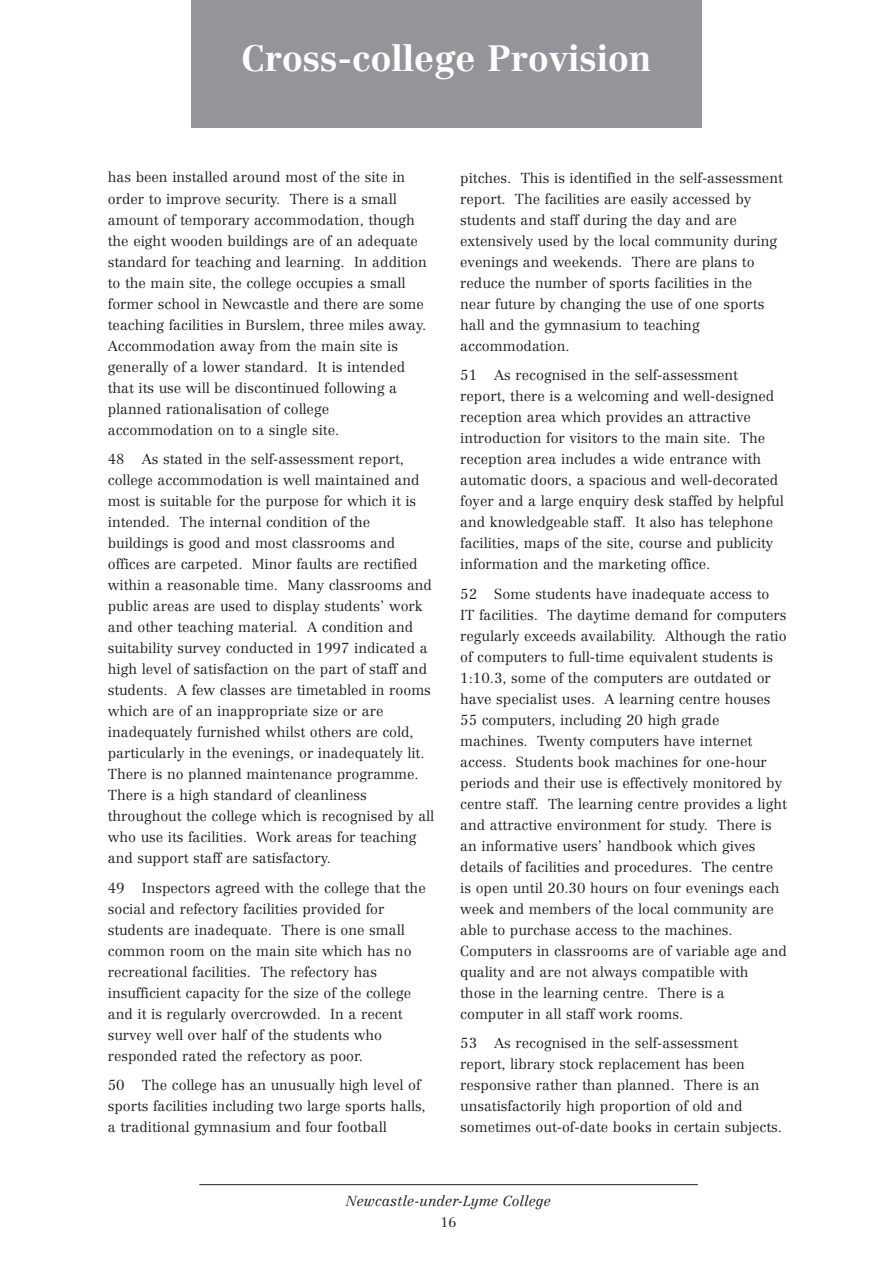
<style>
.page{position:relative;width:893px;height:1262px;background:#fff}
.page>*{position:absolute;margin:0;border:0;box-sizing:border-box;transform-origin:0 0}
.t1{font:700 36px "Centennial";color:#fff}
.t2{font:300 14.25px/21px "Centennial";color:#231f20}
.t3{font:italic 300 14.25px "Centennial";color:#231f20}
.t4{font:300 13.5px "Centennial";color:#231f20}
</style>
<div class="page">
<hr style="left:199px;top:1184px;width:498px;height:1px;background:#231f20">
<div style="left:191px;top:0;width:511px;height:128px;background:#939598"></div>
<h1 class="t1" style="left:241px;top:44px;width:411px">Cross-college Provision</h1>
<p class="t2" style="left:108px;top:168px;width:320px">has been installed around most of the site in order to improve security. There is a small amount of temporary accommodation, though the eight wooden buildings are of an adequate standard for teaching and learning. In addition to the main site, the college occupies a small former school in Newcastle and there are some teaching facilities in Burslem, three miles away.<br>Accommodation away from the main site is generally of a lower standard. It is intended that its use will be discontinued following a planned rationalisation of college accommodation on to a single site.</p>
<p class="t2" style="left:108px;top:450px;width:328px">48 As stated in the self-assessment report, college accommodation is well maintained and most is suitable for the purpose for which it is intended. The internal condition of the buildings is good and most classrooms and offices are carpeted. Minor faults are rectified within a reasonable time. Many classrooms and public areas are used to display students’ work and other teaching material. A condition and suitability survey conducted in 1997 indicated a high level of satisfaction on the part of staff and students. A few classes are timetabled in rooms which are of an inappropriate size or are inadequately furnished whilst others are cold, particularly in the evenings, or inadequately lit.<br>There is no planned maintenance programme.<br>There is a high standard of cleanliness throughout the college which is recognised by all who use its facilities. Work areas for teaching and support staff are satisfactory.</p>
<p class="t2" style="left:108px;top:878px;width:319px">49 Inspectors agreed with the college that the social and refectory facilities provided for students are inadequate. There is one small common room on the main site which has no recreational facilities. The refectory has insufficient capacity for the size of the college and it is regularly overcrowded. In a recent survey well over half of the students who responded rated the refectory as poor.</p>
<p class="t2" style="left:108px;top:1076px;width:319px">50 The college has an unusually high level of sports facilities including two large sports halls, a traditional gymnasium and four football</p>
<p class="t2" style="left:460px;top:168px;width:324px">pitches. This is identified in the self-assessment report. The facilities are easily accessed by students and staff during the day and are extensively used by the local community during evenings and weekends. There are plans to reduce the number of sports facilities in the near future by changing the use of one sports hall and the gymnasium to teaching accommodation.</p>
<p class="t2" style="left:460px;top:366px;width:325px">51 As recognised in the self-assessment report, there is a welcoming and well-designed reception area which provides an attractive introduction for visitors to the main site. The reception area includes a wide entrance with automatic doors, a spacious and well-decorated foyer and a large enquiry desk staffed by helpful and knowledgeable staff. It also has telephone facilities, maps of the site, course and publicity information and the marketing office.</p>
<p class="t2" style="left:460px;top:584px;width:328px">52 Some students have inadequate access to IT facilities. The daytime demand for computers regularly exceeds availability. Although the ratio of computers to full-time equivalent students is 1:10.3, some of the computers are outdated or have specialist uses. A learning centre houses 55 computers, including 20 high grade machines. Twenty computers have internet access. Students book machines for one-hour periods and their use is effectively monitored by centre staff. The learning centre provides a light and attractive environment for study. There is an informative users’ handbook which gives details of facilities and procedures. The centre is open until 20.30 hours on four evenings each week and members of the local community are able to purchase access to the machines.<br>Computers in classrooms are of variable age and quality and are not always compatible with those in the learning centre. There is a computer in all staff work rooms.</p>
<p class="t2" style="left:460px;top:1034px;width:323px">53 As recognised in the self-assessment report, library stock replacement has been responsive rather than planned. There is an unsatisfactorily high proportion of old and sometimes out-of-date books in certain subjects.</p>
<p class="t3" style="left:346px;top:1195px;width:206px">Newcastle-under-Lyme College</p>
<p class="t4" style="left:440px;top:1216px;width:17px">16</p>
</div>
